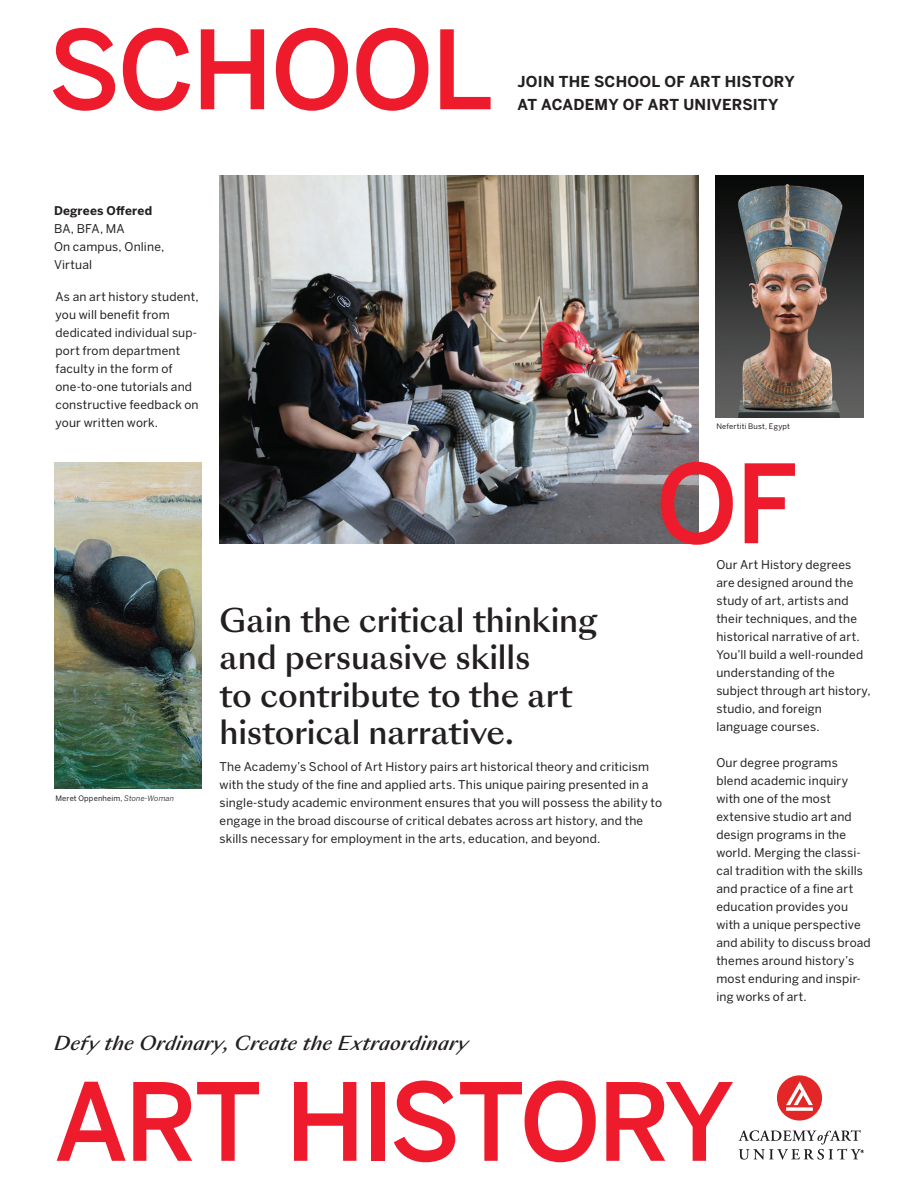
<style>
.page{position:relative;width:918px;height:1188px;background:#fff}
.page>*{position:absolute;margin:0;border:0;box-sizing:border-box;transform-origin:0 0}
.TEXT_benton-med_9_5{font:500 108px "Benton Sans";letter-spacing:-.025em;color:#ee1b2c}
.TEXT_benton-med_9_5-2{font:500 106.5px "Benton Sans";letter-spacing:-.04em;color:#ee1b2c}
.TEXT_benton-med_9_5-3{font:500 31.5px "Sang Bleu Sunrise";letter-spacing:-.005em;color:#231f20}
.TEXT_benton-med_9_5-4{font:italic 500 18.75px "Sang Bleu Sunrise";letter-spacing:.015em;color:#231f20}
.TEXT_benton-med_9_5-5{font:700 15px "Benton Sans";letter-spacing:.015em;color:#231f20}
.TEXT_benton-med_9_5-6{font:12px/18px "Benton Sans";letter-spacing:.015em;color:#231f20}
.TEXT_benton-med_9_5-7{font:700 12px "Benton Sans";letter-spacing:.015em;color:#231f20}
.CAPTION_benton-book{font:7.5px "Benton Sans";letter-spacing:.025em;color:#231f20}
.s1{font-style:italic}
</style>
<div class="page">
<img style="left:220px;top:176px;width:478px;height:368px">
<img style="left:716px;top:176px;width:148px;height:241px">
<img style="left:55px;top:462px;width:147px;height:327px">
<svg style="left:777px;top:1075px;width:45px;height:46px"></svg>
<svg style="left:739px;top:1130px;width:125px;height:30px"></svg>
<p class="TEXT_benton-med_9_5" style="left:48px;top:4px;width:447px">SCHOOL</p>
<p class="TEXT_benton-med_9_5-5" style="left:518px;top:73px;width:279px">JOIN THE SCHOOL OF ART HISTORY</p>
<p class="TEXT_benton-med_9_5-5" style="left:518px;top:95px;width:263px">AT ACADEMY OF ART UNIVERSITY</p>
<p class="TEXT_benton-med_9_5-7" style="left:54px;top:203px;width:100px">Degrees Offered</p>
<p class="TEXT_benton-med_9_5-6" style="left:54px;top:220px;width:72px">BA, BFA, MA</p>
<p class="TEXT_benton-med_9_5-6" style="left:54px;top:238px;width:112px">On campus, Online,<br>Virtual</p>
<p class="TEXT_benton-med_9_5-6" style="left:56px;top:288px;width:145px">As an art history student, you will benefit from dedicated individual sup&shy;port from department</p>
<p class="TEXT_benton-med_9_5-6" style="left:56px;top:360px;width:145px">faculty in the form of one-to-one tutorials and constructive feedback on your written work.</p>
<p class="CAPTION_benton-book" style="left:716px;top:422px;width:75px">Nefertiti Bust, Egypt</p>
<p class="TEXT_benton-med_9_5" style="left:656px;top:438px;width:144px">OF</p>
<p class="CAPTION_benton-book" style="left:56px;top:794px;width:120px">Meret Oppenheim, <span class="s1">Stone-Woman</span></p>
<p class="TEXT_benton-med_9_5-3" style="left:220px;top:598px;width:379px">Gain the critical thinking</p>
<p class="TEXT_benton-med_9_5-3" style="left:220px;top:636px;width:312px">and persuasive skills</p>
<p class="TEXT_benton-med_9_5-3" style="left:220px;top:673px;width:354px">to contribute to the art</p>
<p class="TEXT_benton-med_9_5-3" style="left:220px;top:711px;width:296px">historical narrative.</p>
<p class="TEXT_benton-med_9_5-6" style="left:220px;top:758px;width:431px">The Academy’s School of Art History pairs art historical theory and criticism</p>
<p class="TEXT_benton-med_9_5-6" style="left:220px;top:776px;width:430px">with the study of the fine and applied arts. This unique pairing presented in a</p>
<p class="TEXT_benton-med_9_5-6" style="left:220px;top:794px;width:444px">single-study academic environment ensures that you will possess the ability to engage in the broad discourse of critical debates across art history, and the</p>
<p class="TEXT_benton-med_9_5-6" style="left:220px;top:830px;width:382px">skills necessary for employment in the arts, education, and beyond.</p>
<p class="TEXT_benton-med_9_5-4" style="left:54px;top:1030px;width:416px">Defy the Ordinary, Create the Extraordinary</p>
<p class="TEXT_benton-med_9_5-6" style="left:716px;top:556px;width:156px">Our Art History degrees are designed around the study of art, artists and their techniques, and the historical narrative of art.<br>You’ll build a well-rounded understanding of the subject through art history, studio, and foreign language courses.</p>
<p class="TEXT_benton-med_9_5-6" style="left:716px;top:754px;width:156px">Our degree programs blend academic inquiry with one of the most extensive studio art and design programs in the world. Merging the classi&shy;cal tradition with the skills and practice of a fine art education provides you with a unique perspective and ability to discuss broad themes around history’s most enduring and inspir&shy;ing works of art.</p>
<p class="TEXT_benton-med_9_5-2" style="left:54px;top:1057px;width:682px">ART HISTORY</p>
</div>
